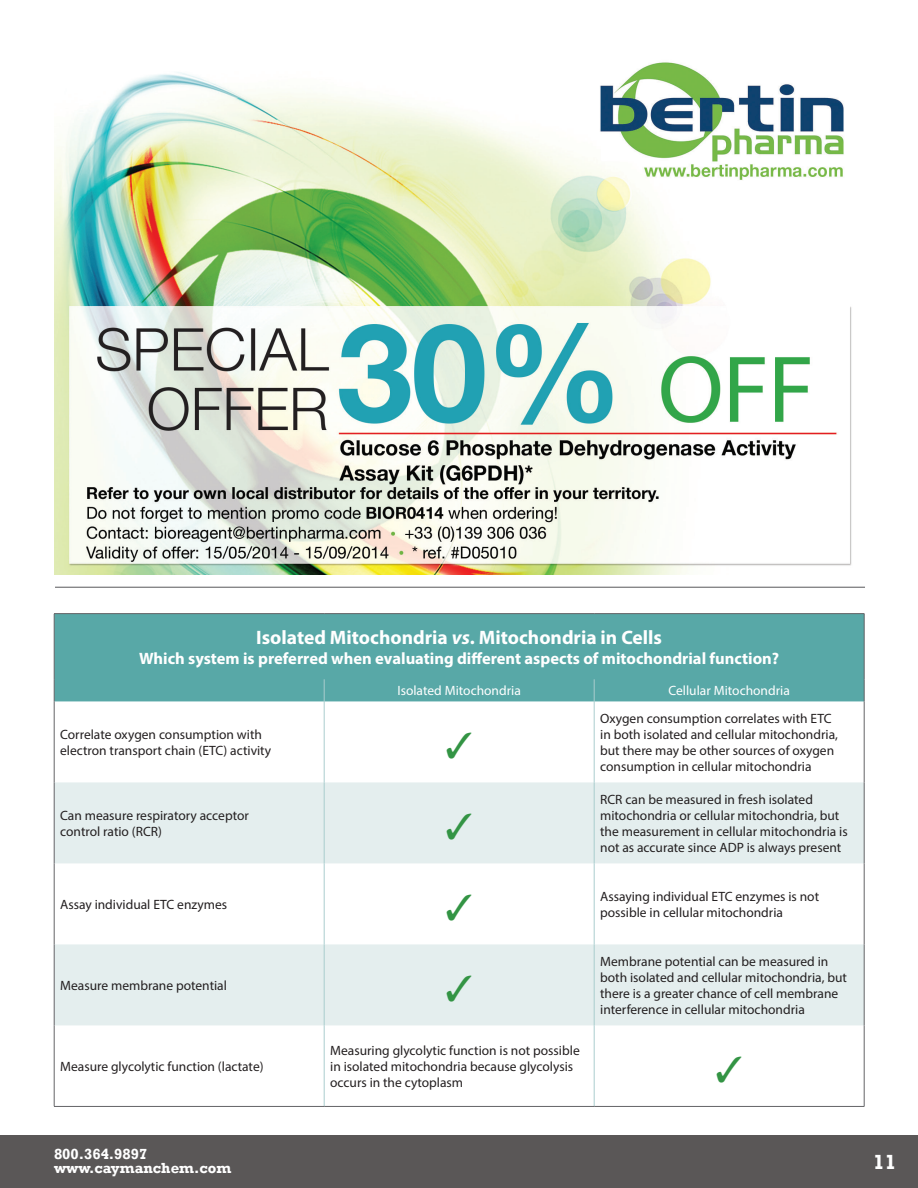
<style>
.page{position:relative;width:918px;height:1188px;background:#fff}
.page>*{position:absolute;margin:0;border:0;box-sizing:border-box;transform-origin:0 0}
.t1{font:700 21px "Rockwell";color:#fff}
.Article_Sub-Heading{font:700 19.5px "Myriad Pro";color:#fff}
.Article_Sub-Heading-2{font:700 16.5px "Myriad Pro";color:#fff}
.t2{font:700 15px/13.5px "Rockwell";color:#fff}
.Article_Sub-Heading-3{font:13.5px/16.2px "Myriad Pro";color:#231f20}
.Article_Sub-Heading-4{font:13.5px "Myriad Pro";color:#fff}
.s1{font-style:italic}
</style>
<div class="page">
<div style="left:0;top:1135px;width:918px;height:53px;background:#5a5757"></div>
<hr style="left:55px;top:587px;width:810px;height:1px;background:#57585a">
<div style="left:55px;top:614px;width:809px;height:87px;background:#58a8a7"></div>
<svg style="left:55px;top:782px;width:809px;height:243px;fill:#e4eeee"></svg>
<svg style="left:324px;top:679px;width:1px;height:22px"></svg>
<svg style="left:594px;top:679px;width:1px;height:22px"></svg>
<hr style="left:324px;top:701px;width:1px;height:81px;background:#aacdce">
<hr style="left:324px;top:782px;width:1px;height:81px;background:#aacdce">
<hr style="left:324px;top:863px;width:1px;height:81px;background:#aacdce">
<hr style="left:324px;top:944px;width:1px;height:81px;background:#aacdce">
<hr style="left:324px;top:1025px;width:1px;height:81px;background:#aacdce">
<hr style="left:594px;top:701px;width:1px;height:81px;background:#aacdce">
<hr style="left:594px;top:782px;width:1px;height:81px;background:#aacdce">
<hr style="left:594px;top:863px;width:1px;height:81px;background:#aacdce">
<hr style="left:594px;top:944px;width:1px;height:81px;background:#aacdce">
<hr style="left:594px;top:1025px;width:1px;height:81px;background:#aacdce">
<hr style="left:54px;top:613px;width:270px;height:1px;background:#636366">
<hr style="left:54px;top:614px;width:1px;height:65px;background:#636366">
<hr style="left:324px;top:613px;width:270px;height:1px;background:#636366">
<hr style="left:594px;top:613px;width:270px;height:1px;background:#636366">
<hr style="left:864px;top:614px;width:1px;height:65px;background:#636366">
<svg style="left:54px;top:679px;width:1px;height:22px"></svg>
<svg style="left:864px;top:679px;width:1px;height:22px"></svg>
<hr style="left:54px;top:701px;width:1px;height:81px;background:#636366">
<hr style="left:864px;top:701px;width:1px;height:81px;background:#636366">
<hr style="left:54px;top:782px;width:1px;height:81px;background:#636366">
<hr style="left:864px;top:782px;width:1px;height:81px;background:#636366">
<hr style="left:54px;top:863px;width:1px;height:81px;background:#636366">
<hr style="left:864px;top:863px;width:1px;height:81px;background:#636366">
<hr style="left:54px;top:944px;width:1px;height:81px;background:#636366">
<hr style="left:864px;top:944px;width:1px;height:81px;background:#636366">
<hr style="left:54px;top:1025px;width:1px;height:81px;background:#636366">
<hr style="left:864px;top:1025px;width:1px;height:81px;background:#636366">
<hr style="left:54px;top:1106px;width:270px;height:1px;background:#636366">
<hr style="left:324px;top:1106px;width:270px;height:1px;background:#636366">
<hr style="left:594px;top:1106px;width:270px;height:1px;background:#636366">
<img style="left:54px;top:62px;width:798px;height:512px">
<svg style="left:447px;top:813px;width:25px;height:26px"></svg>
<svg style="left:447px;top:894px;width:25px;height:26px"></svg>
<svg style="left:447px;top:975px;width:25px;height:26px"></svg>
<p class="Article_Sub-Heading" style="left:256px;top:625px;width:407px">Isolated Mitochondria <span class="s1">vs</span>. Mitochondria in Cells</p>
<p class="Article_Sub-Heading-2" style="left:139px;top:647px;width:642px">Which system is preferred when evaluating different aspects of mitochondrial function?</p>
<p class="Article_Sub-Heading-4" style="left:397px;top:683px;width:125px">Isolated Mitochondria</p>
<p class="Article_Sub-Heading-4" style="left:668px;top:683px;width:123px">Cellular Mitochondria</p>
<p class="Article_Sub-Heading-3" style="left:60px;top:726px;width:203px">Correlate oxygen consumption with</p>
<p class="Article_Sub-Heading-3" style="left:60px;top:742px;width:213px">electron transport chain (ETC) activity</p>
<p class="Article_Sub-Heading-3" style="left:600px;top:710px;width:239px">Oxygen consumption correlates with ETC in both isolated and cellular mitochondria, but there may be other sources of oxygen consumption in cellular mitochondria</p>
<p class="Article_Sub-Heading-3" style="left:60px;top:807px;width:190px">Can measure respiratory acceptor</p>
<p class="Article_Sub-Heading-3" style="left:60px;top:823px;width:103px">control ratio (RCR)</p>
<p class="Article_Sub-Heading-3" style="left:600px;top:791px;width:249px">RCR can be measured in fresh isolated mitochondria or cellular mitochondria, but the measurement in cellular mitochondria is not as accurate since ADP is always present</p>
<p class="Article_Sub-Heading-3" style="left:60px;top:896px;width:169px">Assay individual ETC enzymes</p>
<p class="Article_Sub-Heading-3" style="left:600px;top:888px;width:220px">Assaying individual ETC enzymes is not possible in cellular mitochondria</p>
<p class="Article_Sub-Heading-3" style="left:60px;top:977px;width:168px">Measure membrane potential</p>
<p class="Article_Sub-Heading-3" style="left:60px;top:1058px;width:205px">Measure glycolytic function (lactate)</p>
<p class="Article_Sub-Heading-3" style="left:330px;top:1042px;width:251px">Measuring glycolytic function is not possible in isolated mitochondria because glycolysis occurs in the cytoplasm</p>
<p class="Article_Sub-Heading-3" style="left:600px;top:953px;width:248px">Membrane potential can be measured in both isolated and cellular mitochondria, but there is a greater chance of cell membrane interference in cellular mitochondria</p>
<p class="t2" style="left:54px;top:1148px;width:179px">800.364.9897 www.caymanchem.com</p>
<h1 class="t1" style="left:873px;top:1150px;width:25px">11</h1>
</div>
